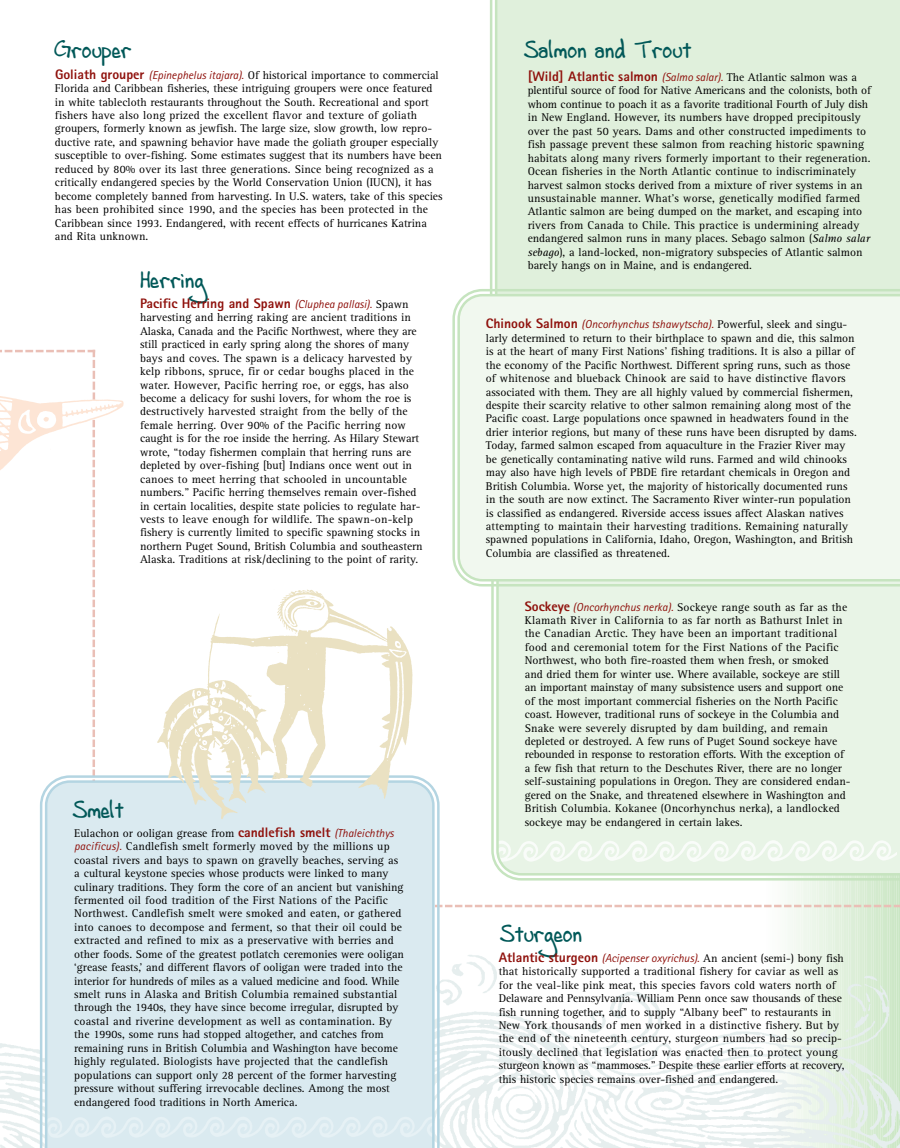
<style>
.page{position:relative;width:900px;height:1148px;background:#fff}
.page>*{position:absolute;margin:0;border:0;box-sizing:border-box;transform-origin:0 0}
.t1{font:25px "Andrew Script";color:#015858}
.t2{font:800 13.75px "Rotis Sans Serif";color:#8f110c}
.t3{font:11.5px/13.4px "Rotis Serif";color:#000}
.t4{font:italic 11.5px "Rotis Sans Serif";color:#8f110c}
.s1{font-family:"Rotis Sans Serif";font-weight:800;font-size:13.75px;color:#8f110c}
.s2{font-family:"Rotis Sans Serif";font-style:italic;color:#8f110c}
.s3{font-weight:400;font-style:italic;font-size:11.5px}
.s4{font-family:"Rotis Serif";font-weight:400;font-size:11.5px;color:#000}
.s5{font-style:italic}
.s6{font-weight:800;font-style:normal;font-size:13.75px}
.s7{font-family:"Rotis Serif";font-style:normal;color:#000}
</style>
<div class="page">
<div style="left:775px;top:0;width:7px;height:1148px;background:#fafcf9"></div>
<div style="left:782px;top:0;width:7px;height:1148px;background:#f7fbf6"></div>
<div style="left:791px;top:0;width:7px;height:1148px;background:#f4f9f2"></div>
<div style="left:798px;top:0;width:7px;height:1148px;background:#f1f8ef"></div>
<div style="left:807px;top:0;width:7px;height:1148px;background:#edf7eb"></div>
<div style="left:814px;top:0;width:7px;height:1148px;background:#ebf5e8"></div>
<div style="left:823px;top:0;width:7px;height:1148px;background:#e7f4e4"></div>
<div style="left:830px;top:0;width:7px;height:1148px;background:#e4f2e1"></div>
<div style="left:839px;top:0;width:7px;height:1148px;background:#e1f1dd"></div>
<div style="left:846px;top:0;width:7px;height:1148px;background:#deefda"></div>
<div style="left:855px;top:0;width:7px;height:1148px;background:#dbeed6"></div>
<div style="left:862px;top:0;width:7px;height:1148px;background:#d8ecd3"></div>
<div style="left:871px;top:0;width:7px;height:1148px;background:#d4ebcf"></div>
<div style="left:878px;top:0;width:7px;height:1148px;background:#d2eacc"></div>
<div style="left:885px;top:0;width:7px;height:1148px;background:#cfe8c9"></div>
<div style="left:894px;top:0;width:6px;height:1148px;background:#d5e7c8"></div>
<hr style="left:897px;top:0;width:3px;height:1148px;background:#cae6c4">
<img style="left:0;top:937px;width:900px;height:210px">
<svg style="left:441px;top:904px;width:459px;height:3px"></svg>
<svg style="left:93px;top:492px;width:2px;height:282px"></svg>
<svg style="left:39px;top:774px;width:402px;height:374px"></svg>
<div style="left:44px;top:779px;width:392px;height:369px;background:#daeaf0"></div>
<div style="left:495px;top:0;width:405px;height:288px;background:#e0f0dc"></div>
<svg style="left:491px;top:588px;width:406px;height:293px"></svg>
<div style="left:495px;top:588px;width:405px;height:288px;background:#e8f4e6"></div>
<svg style="left:452px;top:288px;width:448px;height:300px"></svg>
<div style="left:456px;top:293px;width:444px;height:290px;background:#f1f8ef"></div>
<img style="left:154px;top:589px;width:271px;height:242px">
<svg style="left:0;top:350px;width:95px;height:21px"></svg>
<img style="left:0;top:371px;width:124px;height:121px">
<h1 class="t1" style="left:54px;top:35px;width:79px">Grouper</h1>
<p class="t3" style="left:55px;top:69px;width:389px"><span class="s1">Goliath grouper</span> <span class="s2">(Epinephelus itajara).</span> Of historical importance to commercial Florida and Caribbean fisheries, these intriguing groupers were once featured in white tablecloth restaurants throughout the South. Recreational and sport fishers have also long prized the excellent flavor and texture of goliath groupers, formerly known as jewfish. The large size, slow growth, low repro&shy;ductive rate, and spawning behavior have made the goliath grouper especially susceptible to over-fishing. Some estimates suggest that its numbers have been reduced by 80% over its last three generations. Since being recognized as a critically endangered species by the World Conservation Union (IUCN), it has become completely banned from harvesting. In U.S. waters, take of this species has been prohibited since 1990, and the species has been protected in the Caribbean since 1993. Endangered, with recent effects of hurricanes Katrina and Rita unknown.</p>
<h1 class="t1" style="left:140px;top:264px;width:66px">Herring</h1>
<p class="t2" style="left:140px;top:298px;width:270px">Pacific Herring and Spawn <span class="s3">(Cluphea pallasi).</span> <span class="s4">Spawn</span></p>
<p class="t3" style="left:140px;top:312px;width:284px">harvesting and herring raking are ancient traditions in Alaska, Canada and the Pacific Northwest, where they are still practiced in early spring along the shores of many bays and coves. The spawn is a delicacy harvested by kelp ribbons, spruce, fir or cedar boughs placed in the water. However, Pacific herring roe, or eggs, has also become a delicacy for sushi lovers, for whom the roe is destructively harvested straight from the belly of the female herring. Over 90% of the Pacific herring now caught is for the roe inside the herring. As Hilary Stewart wrote, “today fishermen complain that herring runs are depleted by over-fishing [but] Indians once went out in canoes to meet herring that schooled in uncountable numbers.” Pacific herring themselves remain over-fished in certain localities, despite state policies to regulate har&shy;vests to leave enough for wildlife. The spawn-on-kelp fishery is currently limited to specific spawning stocks in northern Puget Sound, British Columbia and southeastern Alaska. Traditions at risk/declining to the point of rarity.</p>
<h1 class="t1" style="left:73px;top:795px;width:53px">Smelt</h1>
<p class="t3" style="left:74px;top:827px;width:331px">Eulachon or ooligan grease from <span class="s1">candlefish smelt</span> <span class="s2">(Thaleichthys pacificus).</span> Candlefish smelt formerly moved by the millions up coastal rivers and bays to spawn on gravelly beaches, serving as a cultural keystone species whose products were linked to many culinary traditions. They form the core of an ancient but vanishing fermented oil food tradition of the First Nations of the Pacific Northwest. Candlefish smelt were smoked and eaten, or gathered into canoes to decompose and ferment, so that their oil could be extracted and refined to mix as a preservative with berries and other foods. Some of the greatest potlatch ceremonies were ooligan ‘grease feasts,’ and different flavors of ooligan were traded into the interior for hundreds of miles as a valued medicine and food. While smelt runs in Alaska and British Columbia remained substantial through the 1940s, they have since become irregular, disrupted by coastal and riverine development as well as contamination. By the 1990s, some runs had stopped altogether, and catches from remaining runs in British Columbia and Washington have become highly regulated. Biologists have projected that the candlefish populations can support only 28 percent of the former harvesting pressure without suffering irrevocable declines. Among the most endangered food traditions in North America.</p>
<h1 class="t1" style="left:524px;top:35px;width:169px">Salmon and Trout</h1>
<p class="t3" style="left:528px;top:72px;width:345px"><span class="s1">[Wild] Atlantic salmon</span> <span class="s2">(Salmo salar).</span> The Atlantic salmon was a plentiful source of food for Native Americans and the colonists, both of whom continue to poach it as a favorite traditional Fourth of July dish in New England. However, its numbers have dropped precipitously over the past 50 years. Dams and other constructed impediments to fish passage prevent these salmon from reaching historic spawning habitats along many rivers formerly important to their regeneration.<br>Ocean fisheries in the North Atlantic continue to indiscriminately harvest salmon stocks derived from a mixture of river systems in an unsustainable manner. What’s worse, genetically modified farmed Atlantic salmon are being dumped on the market, and escaping into rivers from Canada to Chile. This practice is undermining already endangered salmon runs in many places. Sebago salmon (<span class="s5">Salmo salar sebago</span>), a land-locked, non-migratory subspecies of Atlantic salmon barely hangs on in Maine, and is endangered.</p>
<p class="t4" style="left:486px;top:320px;width:363px"><span class="s6">Chinook Salmon</span> (Oncorhynchus tshawytscha). <span class="s7">Powerful, sleek and singu-</span></p>
<p class="t3" style="left:486px;top:332px;width:373px">larly determined to return to their birthplace to spawn and die, this salmon is at the heart of many First Nations’ fishing traditions. It is also a pillar of the economy of the Pacific Northwest. Different spring runs, such as those of whitenose and blueback Chinook are said to have distinctive flavors associated with them. They are all highly valued by commercial fishermen, despite their scarcity relative to other salmon remaining along most of the Pacific coast. Large populations once spawned in headwaters found in the drier interior regions, but many of these runs have been disrupted by dams.<br>Today, farmed salmon escaped from aquaculture in the Frazier River may be genetically contaminating native wild runs. Farmed and wild chinooks may also have high levels of PBDE fire retardant chemicals in Oregon and British Columbia. Worse yet, the majority of historically documented runs in the south are now extinct. The Sacramento River winter-run population is classified as endangered. Riverside access issues affect Alaskan natives attempting to maintain their harvesting traditions. Remaining naturally spawned populations in California, Idaho, Oregon, Washington, and British Columbia are classified as threatened.</p>
<p class="t3" style="left:525px;top:601px;width:327px"><span class="s1">Sockeye</span> <span class="s2">(Oncorhynchus nerka).</span> Sockeye range south as far as the Klamath River in California to as far north as Bathurst Inlet in the Canadian Arctic. They have been an important traditional food and ceremonial totem for the First Nations of the Pacific Northwest, who both fire-roasted them when fresh, or smoked<br>and dried them for winter use. Where available, sockeye are still an important mainstay of many subsistence users and support one of the most important commercial fisheries on the North Pacific coast. However, traditional runs of sockeye in the Columbia and Snake were severely disrupted by dam building, and remain depleted or destroyed. A few runs of Puget Sound sockeye have rebounded in response to restoration efforts. With the exception of a few fish that return to the Deschutes River, there are no longer self-sustaining populations in Oregon. They are considered endan&shy;gered on the Snake, and threatened elsewhere in Washington and British Columbia. Kokanee (Oncorhynchus nerka), a landlocked sockeye may be endangered in certain lakes.</p>
<h1 class="t1" style="left:500px;top:919px;width:84px">Sturgeon</h1>
<p class="t3" style="left:499px;top:952px;width:347px"><span class="s1">Atlantic sturgeon</span> <span class="s2">(Acipenser oxyrichus).</span> An ancient (semi-) bony fish that historically supported a traditional fishery for caviar as well as for the veal-like pink meat, this species favors cold waters north of Delaware and Pennsylvania. William Penn once saw thousands of these fish running together, and to supply “Albany beef” to restaurants in New York thousands of men worked in a distinctive fishery. But by the end of the nineteenth century, sturgeon numbers had so precip&shy;itously declined that legislation was enacted then to protect young sturgeon known as “mammoses.” Despite these earlier efforts at recovery, this historic species remains over-fished and endangered.</p>
</div>
